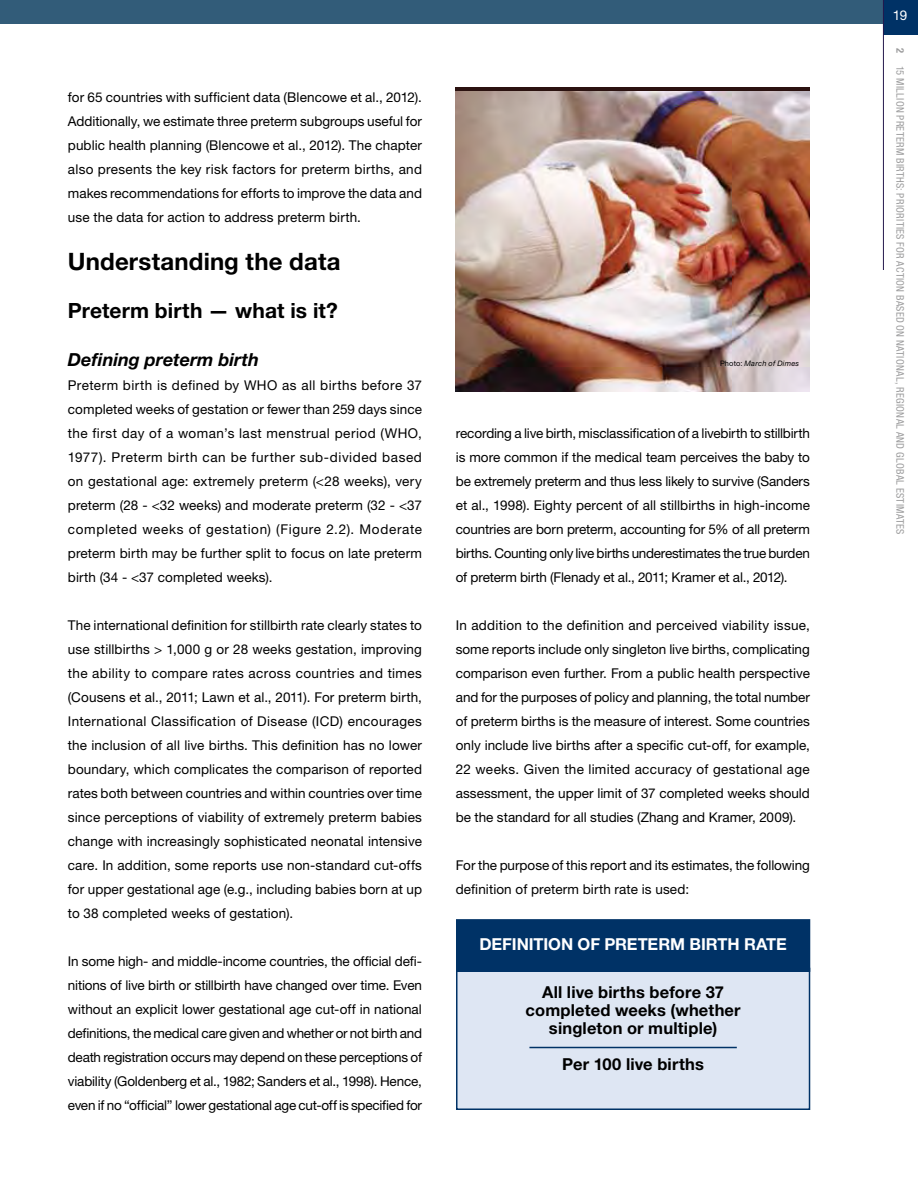
<style>
.page{position:relative;width:918px;height:1188px;background:#fff}
.page>*{position:absolute;margin:0;border:0;box-sizing:border-box;transform-origin:0 0}
.t1{font:700 24px "Helvetica Neue LT Std";letter-spacing:.005em;color:#000}
.t2{font:700 21px "Helvetica Neue LT Std";letter-spacing:.005em;color:#000}
.t3{font:italic 700 18px "Helvetica Neue LT Std";color:#000}
.t4{font:700 16.5px/18px "Helvetica Neue LT Std";letter-spacing:.01em;color:#000;text-align:center}
.t5{font:700 16.5px "Helvetica Neue LT Std";letter-spacing:-.005em;color:#fff}
.t6{font:13.5px/24px "Helvetica Neue LT Std";color:#000;text-align:justify}
.t7{font:13.5px "Helvetica Neue LT Std";color:#fff}
.t8{font:condensed 10.5px "Helvetica Neue LT Std";letter-spacing:.03em;color:#9c9c9d}
.t9{font:italic 7.5px "Helvetica Neue LT Std";letter-spacing:.03em;color:#000}
.s1{font-style:normal}
.s2{font-weight:700}
</style>
<div class="page">
<div style="left:0;top:0;width:918px;height:24px;background:#325c79"></div>
<div style="left:883px;top:0;width:35px;height:35px;background:#003266"></div>
<hr style="left:883px;top:0;width:1px;height:270px;background:#25194d">
<div style="left:457px;top:968px;width:353px;height:141px;background:#dee6f3"></div>
<div style="left:456px;top:968px;width:354px;height:142px;border:2px solid #003266"></div>
<div style="left:457px;top:920px;width:353px;height:51px;background:#003266"></div>
<div style="left:456px;top:919px;width:354px;height:53px;border:2px solid #003266"></div>
<svg style="left:456px;top:87px;width:354px;height:5px;background:#483130"></svg>
<img style="left:456px;top:92px;width:354px;height:299px">
<hr style="left:529px;top:1047px;width:208px;height:1px;background:#003266">
<p class="t6" style="left:68px;top:85px;width:356px">for 65 countries with sufficient data (Blencowe et al., 2012).<br>Additionally, we estimate three preterm subgroups useful for public health planning (Blencowe et al., 2012). The chapter also presents the key risk factors for preterm births, and makes recommendations for efforts to improve the data and use the data for action to address preterm birth.</p>
<h1 class="t1" style="left:68px;top:247px;width:274px">Understanding the data</h1>
<h2 class="t2" style="left:68px;top:298px;width:271px">Preterm birth — what is it?</h2>
<h3 class="t3" style="left:68px;top:348px;width:193px">Defining preterm birth</h3>
<p class="t6" style="left:68px;top:373px;width:356px">Preterm birth is defined by WHO as all births before 37 completed weeks of gestation or fewer than 259 days since the first day of a woman’s last menstrual period (WHO, 1977). Preterm birth can be further sub-divided based on gestational age: extremely preterm (&lt;28 weeks), very preterm (28 - &lt;32 weeks) and moderate preterm (32 - &lt;37 completed weeks of gestation) (Figure 2.2). Moderate preterm birth may be further split to focus on late preterm birth (34 - &lt;37 completed weeks).</p>
<p class="t6" style="left:68px;top:613px;width:356px">The international definition for stillbirth rate clearly states to use stillbirths &gt; 1,000 g or 28 weeks gestation, improving the ability to compare rates across countries and times (Cousens et al., 2011; Lawn et al., 2011). For preterm birth, International Classification of Disease (ICD) encourages the inclusion of all live births. This definition has no lower boundary, which complicates the comparison of reported rates both between countries and within countries over time since perceptions of viability of extremely preterm babies change with increasingly sophisticated neonatal intensive care. In addition, some reports use non-standard cut-offs for upper gestational age (e.g., including babies born at up to 38 completed weeks of gestation).</p>
<p class="t6" style="left:68px;top:949px;width:356px">In some high- and middle-income countries, the official defi&shy;nitions of live birth or stillbirth have changed over time. Even without an explicit lower gestational age cut-off in national definitions, the medical care given and whether or not birth and death registration occurs may depend on these perceptions of viability (Goldenberg et al., 1982; Sanders et al., 1998). Hence, even if no “official” lower gestational age cut-off is specified for</p>
<p class="t9" style="left:720px;top:359px;width:81px"><span class="s1">Photo:</span> March of Dimes</p>
<p class="t6" style="left:456px;top:421px;width:356px">recording a live birth, misclassification of a livebirth to stillbirth is more common if the medical team perceives the baby to be extremely preterm and thus less likely to survive (Sanders et al., 1998). Eighty percent of all stillbirths in high-income countries are born preterm, accounting for 5% of all preterm births. Counting only live births underestimates the true burden of preterm birth (Flenady et al., 2011; Kramer et al., 2012).</p>
<p class="t6" style="left:456px;top:613px;width:356px">In addition to the definition and perceived viability issue, some reports include only singleton live births, complicating comparison even further. From a public health perspective and for the purposes of policy and planning, the total number of preterm births is the measure of interest. Some countries only include live births after a specific cut-off, for example, 22 weeks. Given the limited accuracy of gestational age assessment, the upper limit of 37 completed weeks should be the standard for all studies (Zhang and Kramer, 2009).</p>
<p class="t6" style="left:456px;top:853px;width:356px">For the purpose of this report and its estimates, the following definition of preterm birth rate is used:</p>
<p class="t5" style="left:479px;top:934px;width:309px">DEFINITION OF PRETERM BIRTH RATE</p>
<p class="t4" style="left:526px;top:983px;width:217px">All live births before 37 completed weeks (whether singleton or multiple)</p>
<p class="t4" style="left:562px;top:1055px;width:143px">Per 100 live births</p>
<p class="t7" style="left:893px;top:7px;width:16px">19</p>
<p class="t8" style="left:906px;top:48px;width:488px;rotate:90deg"><span class="s2">2</span> 15 Million Preterm Births: Priorities for Action Based on Na tional, Regional and Global Estimates</p>
</div>
